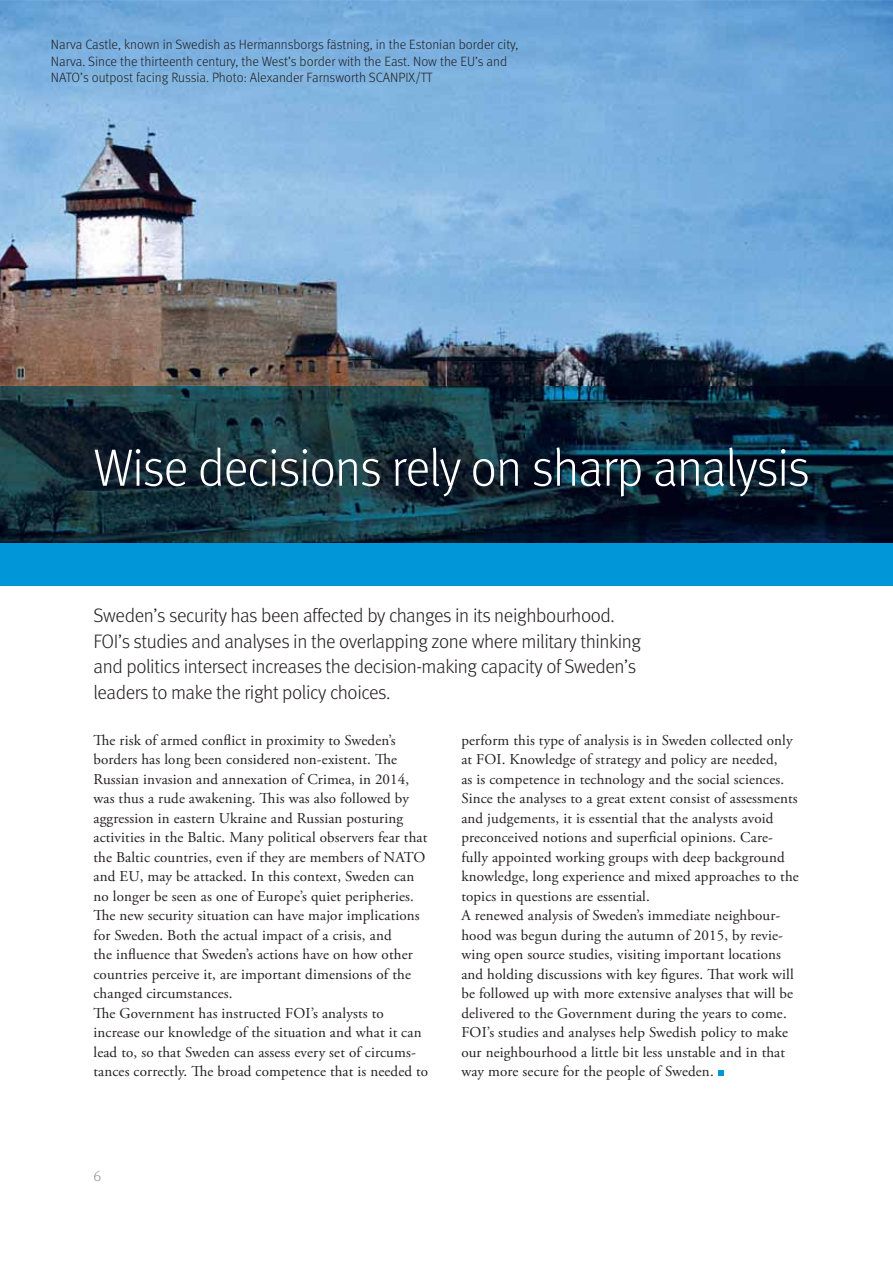
<style>
.page{position:relative;width:893px;height:1263px;background:#fff}
.page>*{position:absolute;margin:0;border:0;box-sizing:border-box;transform-origin:0 0}
.t1{font:300 52.5px "Meta";letter-spacing:-.025em;color:#fff}
.t2{font:300 19.5px/25.5px "Meta";letter-spacing:-.02em;color:#231f20}
.t3{font:15px/19.5px "Adobe Garamond Pro";letter-spacing:.01em;color:#231f20}
.t4{font:300 15px "Meta";color:#231f20}
.t5{font:300 15px "Meta";color:#919195}
.t6{font:300 13.5px/16.5px "Meta";color:#231f20}
</style>
<div class="page">
<img style="left:0;top:0;width:893px;height:387px">
<img style="left:0;top:387px;width:893px;height:156px">
<div style="left:0;top:543px;width:893px;height:42px;background:#0096d7"></div>
<svg style="left:718px;top:1070px;width:6px;height:6px"></svg>
<p class="t6" style="left:51px;top:37px;width:469px">Narva Castle, known in Swedish as Hermannsborgs fästning, in the Estonian border city,<br>Narva. Since the thirteenth century, the West’s border with the East. Now the EU’s and<br>NATO’s outpost facing Russia. Photo: Alexander Farnsworth SCANPIX/TT</p>
<p class="t4" style="left:93px;top:61px;width:21px">FOI</p>
<h1 class="t1" style="left:93px;top:448px;width:718px">Wise decisions rely on sharp analysis</h1>
<p class="t2" style="left:93px;top:604px;width:549px">Sweden’s security has been affected by changes in its neighbourhood.<br>FOI’s studies and analyses in the overlapping zone where military thinking and politics intersect increases the decision-making capacity of Sweden’s leaders to make the right policy choices.</p>
<p class="t3" style="left:93px;top:732px;width:336px">The risk of armed conflict in proximity to Sweden’s borders has long been considered non-existent. The Russian invasion and annexation of Crimea, in 2014, was thus a rude awakening. This was also followed by aggression in eastern Ukraine and Russian posturing activities in the Baltic. Many political observers fear that the Baltic countries, even if they are members of NATO and EU, may be attacked. In this context, Sweden can no longer be seen as one of Europe’s quiet peripheries.<br>The new security situation can have major implications for Sweden. Both the actual impact of a crisis, and<br>the influence that Sweden’s actions have on how other countries perceive it, are important dimensions of the changed circumstances.<br>The Government has instructed FOI’s analysts to increase our knowledge of the situation and what it can lead to, so that Sweden can assess every set of circums&shy;tances correctly. The broad competence that is needed to</p>
<p class="t3" style="left:461px;top:732px;width:339px">perform this type of analysis is in Sweden collected only at FOI. Knowledge of strategy and policy are needed,<br>as is competence in technology and the social sciences.<br>Since the analyses to a great extent consist of assessments and judgements, it is essential that the analysts avoid preconceived notions and superficial opinions. Care&shy;fully appointed working groups with deep background knowledge, long experience and mixed approaches to the topics in questions are essential.<br>A renewed analysis of Sweden’s immediate neighbour&shy;hood was begun during the autumn of 2015, by revie&shy;wing open source studies, visiting important locations and holding discussions with key figures. That work will be followed up with more extensive analyses that will be delivered to the Government during the years to come.<br>FOI’s studies and analyses help Swedish policy to make our neighbourhood a little bit less unstable and in that way more secure for the people of Sweden.</p>
<p class="t5" style="left:93px;top:1171px;width:9px">6</p>
</div>
